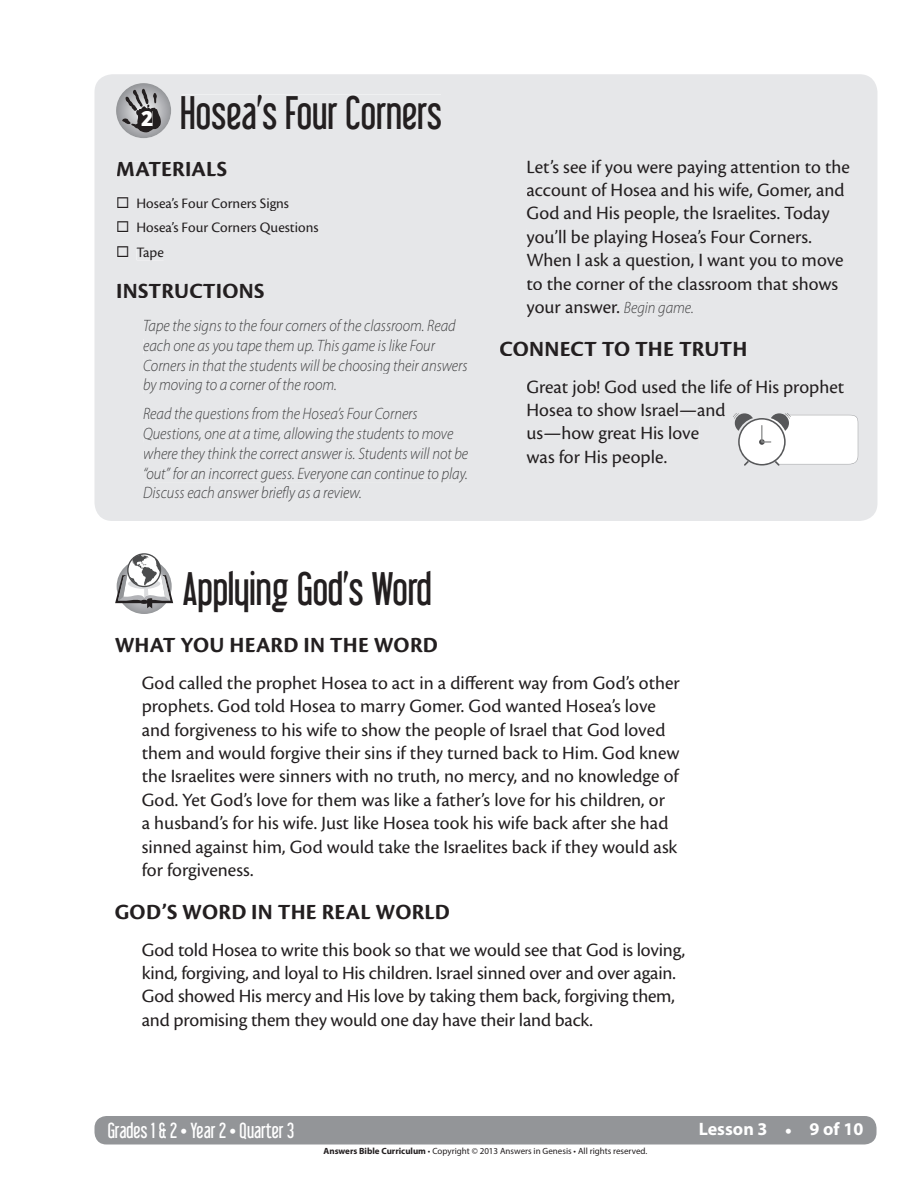
<style>
.page{position:relative;width:918px;height:1188px;background:#fff}
.page>*{position:absolute;margin:0;border:0;box-sizing:border-box;transform-origin:0 0}
.t1{font:42px "Libel Suit";color:#231f20}
.t2{font:700 22.5px "Cronos Pro";letter-spacing:.01em;color:#231f20}
.t3{font:19.5px/23.4px "Cronos Pro";color:#231f20}
.t4{font:19.5px "Libel Suit";color:#fff}
.t5{font:700 18px "Myriad Pro";color:#fff}
.t6{font:italic 300 16.5px/19.8px "Myriad Pro";color:#3f3f40;scale:.9 1}
.t7{font:15px "Cronos Pro";color:#231f20}
.t8{font:9px "Myriad Pro";color:#231f20}
.s1{font-family:"Bree";font-weight:700;font-size:22.95px;color:#fff}
.s2{font-family:"Myriad Pro";font-weight:300;font-style:italic;font-size:16.5px;color:#3f3f40}
.s3{font-family:"Libel Suit";font-weight:400;font-size:19.5px}
.s4{font-weight:700}
</style>
<div class="page">
<div style="left:94px;top:1116px;width:783px;height:28px;background:#939598;border-radius:12px"></div>
<div style="left:94px;top:74px;width:783px;height:447px;background:#e6e7e9"></div>
<svg style="left:116px;top:83px;width:55px;height:55px;background:#9f9fa2"></svg>
<div style="left:142px;top:111px;width:10px;height:15px;background:#231f20"></div>
<div style="left:182px;top:95px;width:259px;height:34px;background:#e6e7e9"></div>
<div style="left:117px;top:162px;width:110px;height:14px;background:#e6e7e9"></div>
<div style="left:117px;top:197px;width:11px;height:11px;background:#e6e7e9"></div>
<div style="left:137px;top:197px;width:152px;height:14px;background:#e6e7e9"></div>
<div style="left:117px;top:222px;width:11px;height:10px;background:#e6e7e9"></div>
<div style="left:137px;top:222px;width:181px;height:13px;background:#e6e7e9"></div>
<div style="left:117px;top:246px;width:11px;height:11px;background:#e6e7e9"></div>
<div style="left:137px;top:248px;width:27px;height:12px;background:#e6e7e9"></div>
<div style="left:118px;top:283px;width:146px;height:15px;background:#e6e7e9"></div>
<div style="left:144px;top:319px;width:312px;height:15px;background:#e6e7e9"></div>
<div style="left:144px;top:339px;width:292px;height:15px;background:#e6e7e9"></div>
<div style="left:144px;top:359px;width:324px;height:15px;background:#e6e7e9"></div>
<div style="left:144px;top:378px;width:192px;height:16px;background:#e6e7e9"></div>
<div style="left:144px;top:407px;width:274px;height:15px;background:#e6e7e9"></div>
<div style="left:144px;top:427px;width:309px;height:15px;background:#e6e7e9"></div>
<div style="left:144px;top:447px;width:324px;height:15px;background:#e6e7e9"></div>
<div style="left:144px;top:467px;width:324px;height:15px;background:#e6e7e9"></div>
<div style="left:144px;top:486px;width:218px;height:16px;background:#e6e7e9"></div>
<div style="left:528px;top:159px;width:322px;height:18px;background:#e6e7e9"></div>
<div style="left:527px;top:183px;width:318px;height:15px;background:#e6e7e9"></div>
<div style="left:527px;top:206px;width:303px;height:17px;background:#e6e7e9"></div>
<div style="left:527px;top:229px;width:285px;height:18px;background:#e6e7e9"></div>
<div style="left:527px;top:253px;width:317px;height:17px;background:#e6e7e9"></div>
<div style="left:527px;top:276px;width:311px;height:14px;background:#e6e7e9"></div>
<div style="left:527px;top:304px;width:93px;height:13px;background:#e6e7e9"></div>
<div style="left:625px;top:302px;width:68px;height:14px;background:#e6e7e9"></div>
<div style="left:500px;top:341px;width:246px;height:15px;background:#e6e7e9"></div>
<div style="left:527px;top:379px;width:317px;height:18px;background:#e6e7e9"></div>
<div style="left:528px;top:403px;width:198px;height:13px;background:#e6e7e9"></div>
<div style="left:528px;top:426px;width:171px;height:18px;background:#e6e7e9"></div>
<div style="left:527px;top:449px;width:140px;height:18px;background:#e6e7e9"></div>
<svg style="left:733px;top:413px;width:125px;height:53px"></svg>
<svg style="left:117px;top:559px;width:55px;height:55px"></svg>
<svg style="left:115px;top:553px;width:58px;height:56px"></svg>
<h1 class="t1" style="left:141px;top:87px;width:303px"><span class="s1">2</span> Hosea’s Four Corners</h1>
<p class="t2" style="left:116px;top:156px;width:113px">MATERIALS</p>
<p class="t7" style="left:116px;top:194px;width:174px">◻ Hosea’s Four Corners Signs</p>
<p class="t7" style="left:116px;top:219px;width:204px">◻ Hosea’s Four Corners Questions</p>
<p class="t7" style="left:116px;top:244px;width:49px">◻ Tape</p>
<p class="t2" style="left:116px;top:278px;width:150px">INSTRUCTIONS</p>
<p class="t6" style="left:143px;top:316px;width:362px">Tape the signs to the four corners of the classroom. Read each one as you tape them up. This game is like Four Corners in that the students will be choosing their answers by moving to a corner of the room.</p>
<p class="t6" style="left:143px;top:404px;width:363px">Read the questions from the Hosea’s Four Corners Questions, one at a time, allowing the students to move where they think the correct answer is. Students will not be “out” for an incorrect guess. Everyone can continue to play.<br>Discuss each answer briefly as a review.</p>
<p class="t3" style="left:526px;top:155px;width:325px">Let’s see if you were paying attention to the account of Hosea and his wife, Gomer, and God and His people, the Israelites. Today you’ll be playing Hosea’s Four Corners.<br>When I ask a question, I want you to move to the corner of the classroom that shows your answer. <span class="s2">Begin game.</span></p>
<p class="t2" style="left:500px;top:336px;width:249px">CONNECT TO THE TRUTH</p>
<p class="t3" style="left:526px;top:375px;width:319px">Great job! God used the life of His prophet<br>Hosea to show Israel—and<br>us—how great His love<br>was for His people.</p>
<h1 class="t1" style="left:182px;top:563px;width:251px">Applying God’s Word</h1>
<p class="t2" style="left:115px;top:632px;width:325px">WHAT YOU HEARD IN THE WORD</p>
<p class="t3" style="left:142px;top:671px;width:540px">God called the prophet Hosea to act in a different way from God’s other prophets. God told Hosea to marry Gomer. God wanted Hosea’s love and forgiveness to his wife to show the people of Israel that God loved them and would forgive their sins if they turned back to Him. God knew the Israelites were sinners with no truth, no mercy, and no knowledge of God. Yet God’s love for them was like a father’s love for his children, or<br>a husband’s for his wife. Just like Hosea took his wife back after she had sinned against him, God would take the Israelites back if they would ask for forgiveness.</p>
<p class="t2" style="left:115px;top:899px;width:337px">GOD’S WORD IN THE REAL WORLD</p>
<p class="t3" style="left:142px;top:938px;width:545px">God told Hosea to write this book so that we would see that God is loving, kind, forgiving, and loyal to His children. Israel sinned over and over again.<br>God showed His mercy and His love by taking them back, forgiving them, and promising them they would one day have their land back.</p>
<p class="t4" style="left:108px;top:1118px;width:188px">Grades 1 &amp; 2 • Year 2 • Quarter 3</p>
<p class="t5" style="left:699px;top:1118px;width:166px">Lesson 3 <span class="s3">•</span> 9 of 10</p>
<p class="t8" style="left:324px;top:1145px;width:325px"><span class="s4">Answers Bible Curriculum</span> • Copyright © 2013 Answers in Genesis • All rights reserved.</p>
</div>
